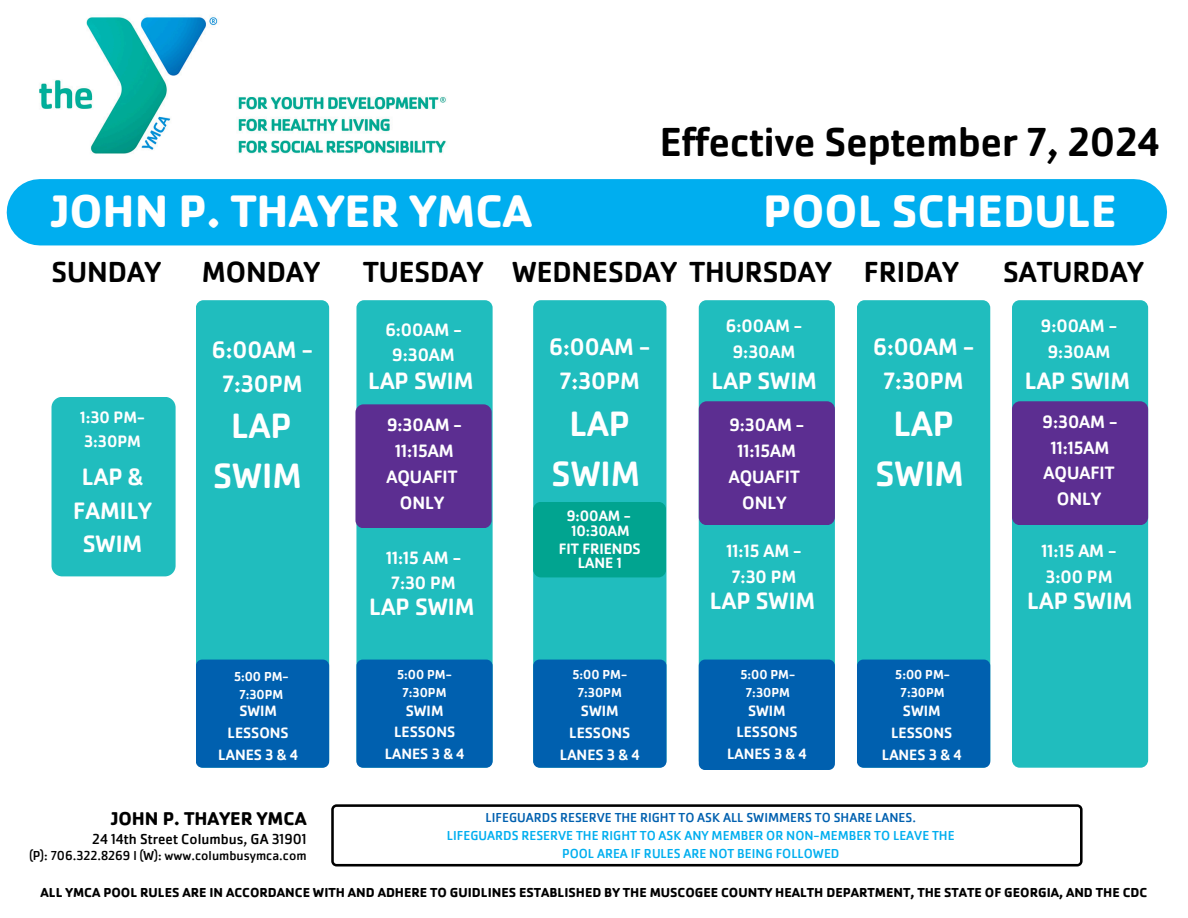
<style>
.page{position:relative;width:1188px;height:918px;background:#fff}
.page>*{position:absolute;margin:0;border:0;box-sizing:border-box;transform-origin:0 0}
.t1{font:700 47.25px "Cachet Pro";color:#fff}
.t2{font:500 42px "Cachet Pro";color:#000}
.t3{font:500 36.6px/50.7px "Cachet Pro";color:#fff;text-align:center}
.t4{font:500 30.15px "Cachet Pro";color:#000}
.t5{font:500 24.6px/33.8px "Cachet Pro";color:#fff;text-align:center}
.t6{font:700 19.2px "Cachet Pro";color:#000}
.t7{font:500 18.6px/25.8px "Cachet Pro";color:#fff;text-align:center}
.t8{font:500 17.1px/23.7px "Cachet Pro";color:#fff}
.t9{font:500 15.6px/21.6px "Cachet Pro";color:#fff;text-align:center}
.t10{font:15px "Cachet Pro";color:#000}
.t11{font:700 13.5px "Cachet Pro";color:#000}
.t12{font:13.5px "Cachet Pro";color:#00aeef}
.t13{font:500 13.5px/18px "Cachet Pro";color:#fff;text-align:center}
.t14{font:13.5px "Cachet Pro";color:#0060af}
.t15{font:13.5px "Cachet Pro";color:#000}
</style>
<div class="page">
<div style="left:40px;top:179px;width:1094px;height:66px;background:#00aeef"></div>
<div style="left:52px;top:397px;width:124px;height:179px;background:#20bdbe;border-radius:11px"></div>
<svg style="left:331px;top:804px;width:752px;height:63px"></svg>
<div style="left:196px;top:300px;width:133px;height:468px;background:#20bdbe;border-radius:8px"></div>
<div style="left:196px;top:660px;width:133px;height:108px;background:#0060af;border-radius:6px"></div>
<div style="left:356px;top:300px;width:137px;height:468px;background:#20bdbe;border-radius:8px"></div>
<div style="left:355px;top:404px;width:136px;height:124px;background:#5c2e91;border-radius:8px"></div>
<img style="left:39px;top:17px;width:407px;height:137px">
<div style="left:356px;top:660px;width:136px;height:108px;background:#0060af;border-radius:6px"></div>
<div style="left:699px;top:300px;width:136px;height:468px;background:#20bdbe;border-radius:8px"></div>
<div style="left:699px;top:401px;width:136px;height:124px;background:#5c2e91;border-radius:8px"></div>
<div style="left:699px;top:660px;width:136px;height:110px;background:#0060af;border-radius:6px"></div>
<div style="left:533px;top:300px;width:133px;height:468px;background:#20bdbe;border-radius:8px"></div>
<div style="left:533px;top:502px;width:133px;height:75px;background:#01a490;border-radius:8px"></div>
<div style="left:533px;top:660px;width:133px;height:108px;background:#0060af;border-radius:6px"></div>
<div style="left:857px;top:300px;width:133px;height:468px;background:#20bdbe;border-radius:8px"></div>
<div style="left:857px;top:660px;width:133px;height:108px;background:#0060af;border-radius:6px"></div>
<div style="left:1012px;top:300px;width:136px;height:468px;background:#20bdbe;border-radius:8px"></div>
<div style="left:1012px;top:401px;width:136px;height:124px;background:#5c2e91;border-radius:8px"></div>
<h5 class="t2" style="left:660px;top:115px;width:501px">Effective September 7, 2024</h5>
<p class="t1" style="left:50px;top:181px;width:484px">JOHN P. THAYER YMCA</p>
<h2 class="t1" style="left:763px;top:181px;width:355px">POOL SCHEDULE</h2>
<h3 class="t4" style="left:52px;top:253px;width:111px">SUNDAY</h3>
<h5 class="t4" style="left:202px;top:253px;width:120px">MONDAY</h5>
<p class="t4" style="left:363px;top:253px;width:122px">TUESDAY</p>
<p class="t4" style="left:512px;top:253px;width:321px">WEDNESDAY THURSDAY</p>
<h6 class="t4" style="left:864px;top:253px;width:96px">FRIDAY</h6>
<h5 class="t4" style="left:1003px;top:253px;width:142px">SATURDAY</h5>
<h1 class="t8" style="left:80px;top:406px;width:66px">1:30 PM-<br>3:30PM</h1>
<h1 class="t5" style="left:73px;top:460px;width:80px">LAP &amp;<br>FAMILY<br>SWIM</h1>
<h4 class="t5" style="left:212px;top:333px;width:103px">6:00AM -<br>7:30PM</h4>
<h4 class="t3" style="left:213px;top:400px;width:90px">LAP<br>SWIM</h4>
<p class="t13" style="left:234px;top:667px;width:56px">5:00 PM-<br>7:30PM</p>
<p class="t9" style="left:228px;top:700px;width:63px">SWIM<br>LESSONS</p>
<p class="t9" style="left:218px;top:743px;width:81px">LANES 3 &amp; 4</p>
<h6 class="t7" style="left:385px;top:316px;width:78px">6:00AM -<br>9:30AM</h6>
<p class="t5" style="left:368px;top:363px;width:107px">LAP SWIM</p>
<h4 class="t7" style="left:387px;top:412px;width:76px">9:30AM -<br>11:15AM</h4>
<h4 class="t7" style="left:386px;top:464px;width:73px">AQUAFIT<br>ONLY</h4>
<h5 class="t7" style="left:386px;top:544px;width:77px;text-align:left">11:15 AM -<br>7:30 PM</h5>
<h6 class="t5" style="left:369px;top:590px;width:107px">LAP SWIM</h6>
<h3 class="t13" style="left:397px;top:666px;width:56px">5:00 PM-<br>7:30PM</h3>
<p class="t9" style="left:394px;top:700px;width:63px">SWIM<br>LESSONS</p>
<p class="t9" style="left:385px;top:743px;width:81px">LANES 3 &amp; 4</p>
<p class="t5" style="left:549px;top:330px;width:103px">6:00AM -<br>7:30PM</p>
<p class="t3" style="left:552px;top:398px;width:90px">LAP<br>SWIM</p>
<p class="t9" style="left:567px;top:505px;width:66px">9:00AM -</p>
<p class="t9" style="left:571px;top:520px;width:60px">10:30AM</p>
<h5 class="t9" style="left:559px;top:538px;width:83px">FIT FRIENDS</h5>
<h3 class="t9" style="left:578px;top:552px;width:45px">LANE 1</h3>
<p class="t13" style="left:572px;top:666px;width:56px">5:00 PM-<br>7:30PM</p>
<h6 class="t9" style="left:569px;top:700px;width:63px">SWIM<br>LESSONS</h6>
<h5 class="t9" style="left:560px;top:743px;width:81px">LANES 3 &amp; 4</h5>
<h5 class="t7" style="left:726px;top:312px;width:78px">6:00AM -<br>9:30AM</h5>
<h6 class="t5" style="left:712px;top:363px;width:107px">LAP SWIM</h6>
<p class="t7" style="left:729px;top:412px;width:76px">9:30AM -<br>11:15AM</p>
<p class="t7" style="left:729px;top:464px;width:73px">AQUAFIT<br>ONLY</p>
<h6 class="t7" style="left:727px;top:538px;width:77px;text-align:left">11:15 AM -<br>7:30 PM</h6>
<h6 class="t5" style="left:710px;top:583px;width:107px">LAP SWIM</h6>
<h6 class="t13" style="left:741px;top:666px;width:56px">5:00 PM-<br>7:30PM</h6>
<h5 class="t9" style="left:736px;top:700px;width:63px">SWIM<br>LESSONS</h5>
<p class="t9" style="left:727px;top:743px;width:81px">LANES 3 &amp; 4</p>
<h6 class="t5" style="left:873px;top:330px;width:103px">6:00AM -<br>7:30PM</h6>
<h6 class="t3" style="left:875px;top:398px;width:90px">LAP<br>SWIM</h6>
<h6 class="t13" style="left:895px;top:666px;width:56px">5:00 PM-<br>7:30PM</h6>
<h5 class="t9" style="left:891px;top:700px;width:63px">SWIM<br>LESSONS</h5>
<h6 class="t9" style="left:882px;top:743px;width:81px">LANES 3 &amp; 4</h6>
<p class="t7" style="left:1041px;top:312px;width:78px">9:00AM -<br>9:30AM</p>
<p class="t5" style="left:1025px;top:363px;width:107px">LAP SWIM</p>
<p class="t7" style="left:1043px;top:409px;width:76px">9:30AM -<br>11:15AM</p>
<p class="t7" style="left:1043px;top:460px;width:73px">AQUAFIT<br>ONLY</p>
<p class="t7" style="left:1042px;top:538px;width:77px;text-align:left">11:15 AM -<br>3:00 PM</p>
<p class="t5" style="left:1027px;top:583px;width:107px">LAP SWIM</p>
<h6 class="t6" style="left:110px;top:806px;width:198px">JOHN P. THAYER YMCA</h6>
<h5 class="t10" style="left:92px;top:829px;width:216px">24 14th Street Columbus, GA 31901</h5>
<p class="t15" style="left:29px;top:847px;width:279px">(P): 706.322.8269 l (W): www.columbusymca.com</p>
<p class="t11" style="left:41px;top:884px;width:1108px">ALL YMCA POOL RULES ARE IN ACCORDANCE WITH AND ADHERE TO GUIDLINES ESTABLISHED BY THE MUSCOGEE COUNTY HEALTH DEPARTMENT, THE STATE OF GEORGIA, AND THE CDC</p>
<h4 class="t14" style="left:486px;top:809px;width:432px">LIFEGUARDS RESERVE THE RIGHT TO ASK ALL SWIMMERS TO SHARE LANES.</h4>
<h4 class="t12" style="left:447px;top:827px;width:509px">LIFEGUARDS RESERVE THE RIGHT TO ASK ANY MEMBER OR NON-MEMBER TO LEAVE THE</h4>
<h4 class="t12" style="left:562px;top:845px;width:279px">POOL AREA IF RULES ARE NOT BEING FOLLOWED</h4>
</div>
